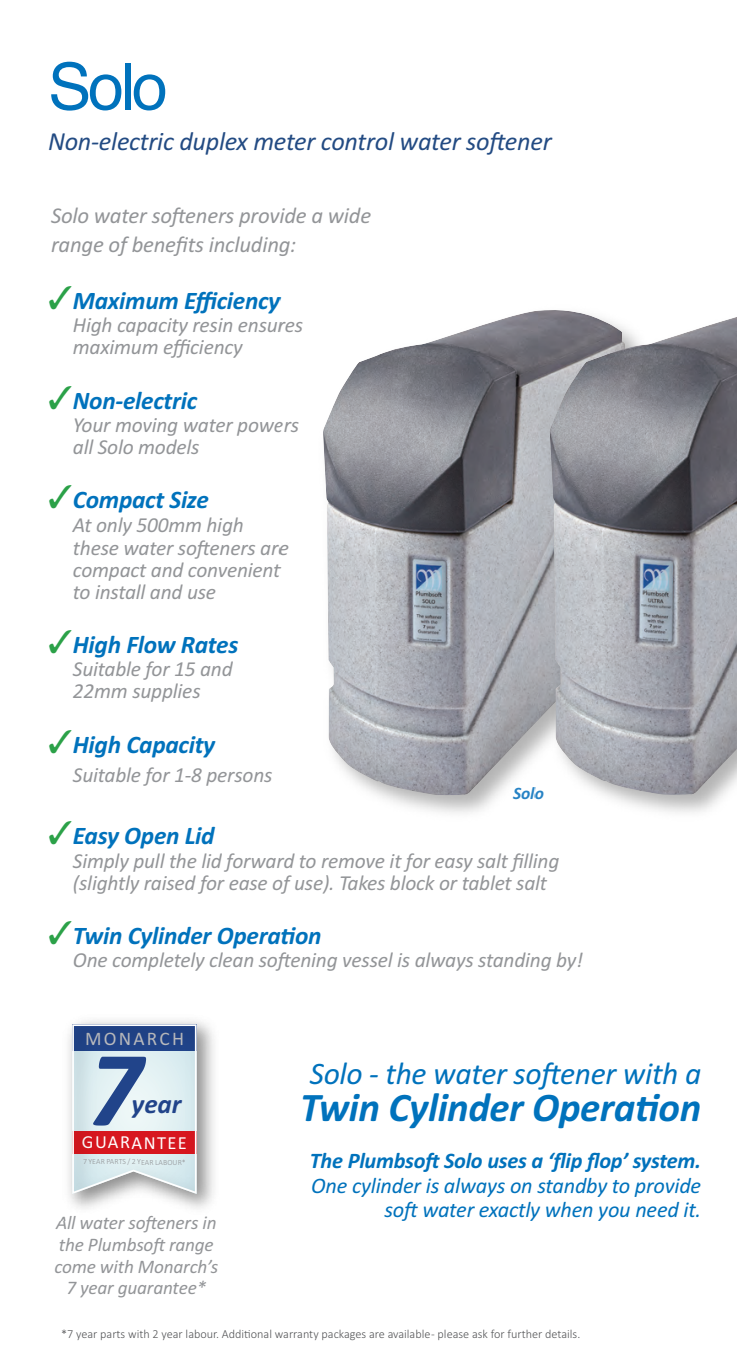
<style>
.page{position:relative;width:737px;height:1365px;background:#fff}
.page>*{position:absolute;margin:0;border:0;box-sizing:border-box;transform-origin:0 0}
.t1{font:italic 700 108.5px "Calibri";color:#21448a}
.t2{font:64.58px "Helvetica";color:#0072bc}
.t3{font:italic 700 40.95px "Calibri";letter-spacing:-.01em;color:#0072bc}
.t4{font:italic 31.5px "Calibri";letter-spacing:-.01em;color:#0072bc}
.t5{font:italic 700 27.12px "Calibri";color:#21448a}
.t6{font:italic 26.25px "Calibri";letter-spacing:-.01em;color:#234b83}
.t7{font:italic 700 25.38px "Calibri";letter-spacing:-.01em;color:#0072bc}
.t8{font:italic 22.75px/28.9px "Calibri";letter-spacing:-.01em;color:#939598}
.t9{font:italic 22.22px/24.2px "Calibri";letter-spacing:-.01em;color:#0072bc;text-align:right}
.t10{font:italic 700 22.22px "Calibri";letter-spacing:-.01em;color:#0072bc}
.t11{font:italic 21.35px/21.9px "Calibri";letter-spacing:-.01em;color:#939598}
.t12{font:italic 19.25px/21.9px "Calibri";letter-spacing:-.01em;color:#939598;text-align:center}
.t13{font:19.25px "Calibri";letter-spacing:.12em;color:#bcbdc0}
.t14{font:18.38px "Calibri";letter-spacing:.08em;color:#fff}
.t15{font:italic 700 17.5px "Calibri";color:#2783c5}
.t16{font:300 12.25px "Calibri";color:#57585a}
.t17{font:300 7.88px "Calibri";letter-spacing:.01em;color:#939598}
.s1{color:#2ba148}
</style>
<div class="page">
<svg style="left:72px;top:1024px;width:125px;height:169px"></svg>
<img style="left:323px;top:311px;width:212px;height:484px">
<img style="left:535px;top:309px;width:188px;height:504px">
<img style="left:549px;top:316px;width:188px;height:479px">
<h2 class="t2" style="left:48px;top:49px;width:121px">Solo</h2>
<p class="t6" style="left:48px;top:126px;width:505px">Non-electric duplex meter control water softener</p>
<p class="t8" style="left:51px;top:201px;width:322px">Solo water softeners provide a wide range of benefits including:</p>
<p class="t7" style="left:48px;top:285px;width:234px"><span class="s1">✓</span>Maximum Efficiency</p>
<p class="t11" style="left:73px;top:314px;width:232px">High capacity resin ensures maximum efficiency</p>
<p class="t7" style="left:48px;top:385px;width:151px"><span class="s1">✓</span>Non-electric</p>
<p class="t11" style="left:73px;top:413px;width:228px">Your moving water powers all Solo models</p>
<p class="t7" style="left:48px;top:484px;width:162px"><span class="s1">✓</span>Compact Size</p>
<p class="t11" style="left:73px;top:513px;width:217px;line-height:22.4px">At only 500mm high these water softeners are compact and convenient to install and use</p>
<p class="t7" style="left:48px;top:629px;width:192px"><span class="s1">✓</span>High Flow Rates</p>
<p class="t11" style="left:73px;top:658px;width:161px">Suitable for 15 and<br>22mm supplies</p>
<p class="t7" style="left:48px;top:729px;width:169px"><span class="s1">✓</span>High Capacity</p>
<p class="t11" style="left:73px;top:763px;width:201px">Suitable for 1-8 persons</p>
<p class="t7" style="left:48px;top:820px;width:168px"><span class="s1">✓</span>Easy Open Lid</p>
<p class="t11" style="left:73px;top:849px;width:488px">Simply pull the lid forward to remove it for easy salt filling (slightly raised for ease of use). Takes block or tablet salt</p>
<p class="t7" style="left:48px;top:920px;width:275px"><span class="s1">✓</span>Twin Cylinder Operation</p>
<p class="t11" style="left:73px;top:948px;width:512px">One completely clean softening vessel is always standing by!</p>
<p class="t15" style="left:513px;top:783px;width:32px">Solo</p>
<p class="t13" style="left:85px;top:1026px;width:101px">MONARCH</p>
<h1 class="t1" style="left:87px;top:1024px;width:56px">7</h1>
<h3 class="t4" style="left:310px;top:1054px;width:393px">Solo - the water softener with a</h3>
<h3 class="t3" style="left:300px;top:1083px;width:403px">Twin Cylinder Operation</h3>
<p class="t10" style="left:310px;top:1147px;width:393px">The Plumbsoft Solo uses a ‘flip flop’ system.</p>
<p class="t9" style="left:311px;top:1172px;width:391px">One cylinder is always on standby to provide soft water exactly when you need it.</p>
<p class="t5" style="left:132px;top:1087px;width:51px">year</p>
<p class="t14" style="left:82px;top:1131px;width:107px">GUARANTEE</p>
<p class="t17" style="left:83px;top:1156px;width:104px">7 year parts / 2 year labour*</p>
<p class="t12" style="left:54px;top:1211px;width:165px">All water softeners in the Plumbsoft range come with Monarch’s<br>7 year guarantee*</p>
<p class="t16" style="left:61px;top:1326px;width:521px">*7 year parts with 2 year labour. additional warranty packages are available - please ask for further details.</p>
</div>
